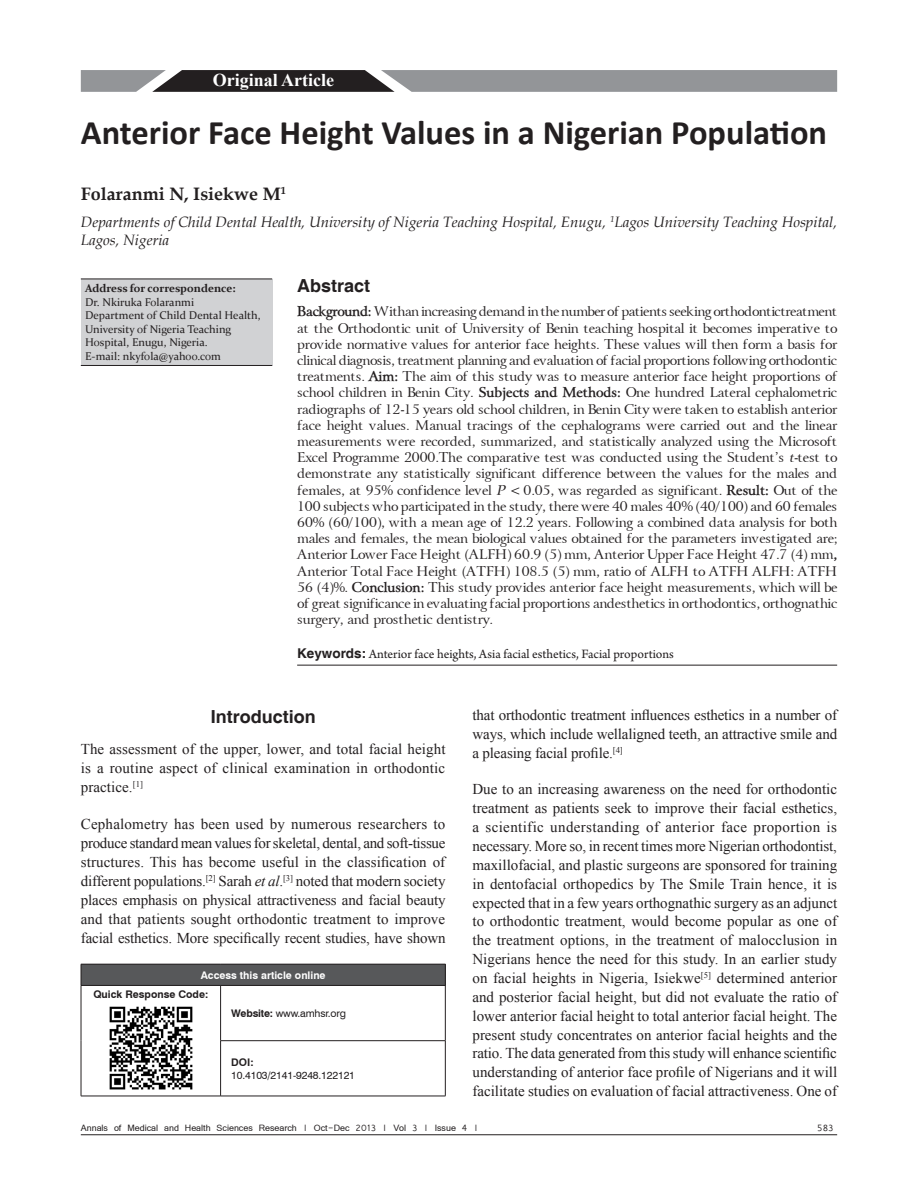
<style>
.page{position:relative;width:918px;height:1188px;background:#fff}
.page>*{position:absolute;margin:0;border:0;box-sizing:border-box;transform-origin:0 0}
.AT{font:700 34.5px "Calibri";color:#231f20}
.ABSH{font:700 18px "Helvetica";color:#231f20}
.AU{font:700 18px "Book Antiqua";color:#231f20}
.AH{font:700 18px "Times New Roman";color:#fff}
.TX{font:15px/18.9px "Times New Roman";letter-spacing:-.005em;color:#231f20;text-align:justify}
.AFF{font:italic 15px/18px "Book Antiqua";color:#231f20}
.ABS{font:13.5px/16.2px "Array Normal";color:#231f20;text-align:justify}
.RF{font:13.5px "Vrinda";color:#231f20}
.KWD{font:13.5px "Arno Pro";color:#231f20}
.ADD{font:11.25px/13.5px "Constantia";color:#231f20}
.DOI{font:10.5px/12.6px "Swiss 721 BT";letter-spacing:-.015em;color:#231f20}
.AAO{font:700 10.5px "Swiss 721 BT";color:#fff}
.Web{font:10.5px "Swiss 721 BT";letter-spacing:-.015em;color:#231f20}
.QRC{font:700 10.5px "Swiss 721 BT";color:#231f20}
.s1{font-family:"Array";font-weight:700}
.s2{font-family:"Array";font-style:italic}
.s3{font-family:"Helvetica";font-weight:700}
.s4{font-weight:700}
.s5{font-style:italic}
</style>
<div class="page">
<hr style="left:81px;top:1134px;width:756px;height:1px;background:#231f20">
<svg style="left:81px;top:70px;width:756px;height:22px"></svg>
<div style="left:81px;top:279px;width:191px;height:87px;background:#d1d2d4"></div>
<hr style="left:81px;top:279px;width:191px;height:1px;background:#231f20">
<hr style="left:81px;top:365px;width:191px;height:1px;background:#231f20">
<hr style="left:297px;top:665px;width:540px;height:1px;background:#231f20">
<div style="left:81px;top:964px;width:364px;height:21px;background:#57585a"></div>
<svg style="left:445px;top:965px;width:1px;height:20px"></svg>
<hr style="left:81px;top:1096px;width:140px;height:1px;background:#231f20">
<hr style="left:445px;top:986px;width:1px;height:55px;background:#231f20">
<hr style="left:445px;top:1041px;width:1px;height:55px;background:#231f20">
<hr style="left:220px;top:986px;width:1px;height:55px;background:#231f20">
<hr style="left:220px;top:1040px;width:226px;height:1px;background:#231f20">
<hr style="left:220px;top:1041px;width:1px;height:55px;background:#231f20">
<hr style="left:81px;top:986px;width:1px;height:55px;background:#231f20">
<hr style="left:81px;top:1041px;width:1px;height:55px;background:#231f20">
<hr style="left:81px;top:964px;width:140px;height:1px;background:#231f20">
<svg style="left:81px;top:964px;width:1px;height:21px"></svg>
<hr style="left:221px;top:964px;width:225px;height:1px;background:#231f20">
<hr style="left:81px;top:985px;width:140px;height:1px;background:#231f20">
<hr style="left:221px;top:985px;width:225px;height:1px;background:#231f20">
<hr style="left:221px;top:1096px;width:225px;height:1px;background:#231f20">
<img style="left:109px;top:1006px;width:84px;height:84px">
<p class="AH" style="left:213px;top:68px;width:123px">Original Article</p>
<p class="AT" style="left:81px;top:111px;width:748px">Anterior Face Height Values in a Nigerian Population</p>
<p class="AU" style="left:81px;top:182px;width:207px">Folaranmi N, Isiekwe M<sup>1</sup></p>
<p class="AFF" style="left:81px;top:212px;width:758px">Departments of Child Dental Health, University of Nigeria Teaching Hospital, Enugu, <sup>1</sup>Lagos University Teaching Hospital,<br>Lagos, Nigeria</p>
<p class="ABSH" style="left:297px;top:274px;width:75px">Abstract</p>
<p class="ABS" style="left:297px;top:302px;width:542px"><span class="s1">Background:</span> Withan increasing demand in the number of patients seeking orthodontictreatment at the Orthodontic unit of University of Benin teaching hospital it becomes imperative to provide normative values for anterior face heights. These values will then form a basis for clinical diagnosis, treatment planning and evaluation of facial proportions following orthodontic treatments. <span class="s1">Aim:</span> The aim of this study was to measure anterior face height proportions of school children in Benin City. <span class="s1">Subjects and Methods:</span> One hundred Lateral cephalometric radiographs of 12‑15 years old school children, in Benin City were taken to establish anterior face height values. Manual tracings of the cephalograms were carried out and the linear measurements were recorded, summarized, and statistically analyzed using the Microsoft Excel Programme 2000.The comparative test was conducted using the Student’s <span class="s2">t</span>‑test to demonstrate any statistically significant difference between the values for the males and females, at 95% confidence level <span class="s2">P</span> &lt; 0.05, was regarded as significant. <span class="s1">Result:</span> Out of the 100 subjects who participated in the study, there were 40 males 40% (40/100) and 60 females 60% (60/100), with a mean age of 12.2 years. Following a combined data analysis for both males and females, the mean biological values obtained for the parameters investigated are; Anterior Lower Face Height (ALFH) 60.9 (5) mm, Anterior Upper Face Height 47.7 (4) mm<span class="s1">, </span>Anterior Total Face Height (ATFH) 108.5 (5) mm, ratio of ALFH to ATFH ALFH: ATFH 56 (4)%. <span class="s1">Conclusion:</span> This study provides anterior face height measurements, which will be of great significance in evaluating facial proportions andesthetics in orthodontics, orthognathic surgery, and prosthetic dentistry.</p>
<p class="KWD" style="left:297px;top:647px;width:378px"><span class="s3">Keywords:</span> Anterior face heights, Asia facial esthetics, Facial proportions</p>
<p class="ADD" style="left:85px;top:281px;width:177px"><span class="s4">Address for correspondence:<br></span>Dr. Nkiruka Folaranmi<br>Department of Child Dental Health,<br>University of Nigeria Teaching<br>Hospital, Enugu, Nigeria.<br>E‑mail: nkyfola@yahoo.com</p>
<h1 class="ABSH" style="left:211px;top:705px;width:106px">Introduction</h1>
<p class="TX" style="left:81px;top:740px;width:366px">The assessment of the upper, lower, and total facial height is a routine aspect of clinical examination in orthodontic practice.<sup>[1]</sup></p>
<p class="TX" style="left:81px;top:814px;width:366px">Cephalometry has been used by numerous researchers to produce standard mean values for skeletal, dental, and soft‑tissue structures. This has become useful in the classification of different populations.<sup>[2]</sup> Sarah <span class="s5">et al</span>.<sup>[3]</sup> noted that modern society places emphasis on physical attractiveness and facial beauty and that patients sought orthodontic treatment to improve facial esthetics. More specifically recent studies, have shown</p>
<p class="AAO" style="left:201px;top:969px;width:126px">Access this article online</p>
<p class="QRC" style="left:93px;top:988px;width:116px">Quick Response Code:</p>
<p class="Web" style="left:231px;top:1007px;width:116px"><span class="s4">Website:</span> www.amhsr.org</p>
<p class="DOI" style="left:231px;top:1056px;width:125px"><span class="s4">DOI:<br></span>10.4103/2141-9248.122121</p>
<p class="TX" style="left:472px;top:705px;width:366px">that orthodontic treatment influences esthetics in a number of ways, which include wellaligned teeth, an attractive smile and a pleasing facial profile.<sup>[4]</sup></p>
<p class="TX" style="left:472px;top:780px;width:366px">Due to an increasing awareness on the need for orthodontic treatment as patients seek to improve their facial esthetics, a scientific understanding of anterior face proportion is necessary. More so, in recent times more Nigerian orthodontist, maxillofacial, and plastic surgeons are sponsored for training in dentofacial orthopedics by The Smile Train hence, it is expected that in a few years orthognathic surgery as an adjunct to orthodontic treatment, would become popular as one of the treatment options, in the treatment of malocclusion in Nigerians hence the need for this study. In an earlier study on facial heights in Nigeria, Isiekwe<sup>[5]</sup> determined anterior and posterior facial height, but did not evaluate the ratio of lower anterior facial height to total anterior facial height. The present study concentrates on anterior facial heights and the ratio. The data generated from this study will enhance scientific understanding of anterior face profile of Nigerians and it will facilitate studies on evaluation of facial attractiveness. One of</p>
<p class="RF" style="left:81px;top:1121px;width:399px">Annals of Medical and Health Sciences Research | Oct-Dec 2013 | Vol 3 | Issue 4 |</p>
<p class="RF" style="left:817px;top:1121px;width:18px">583</p>
</div>
